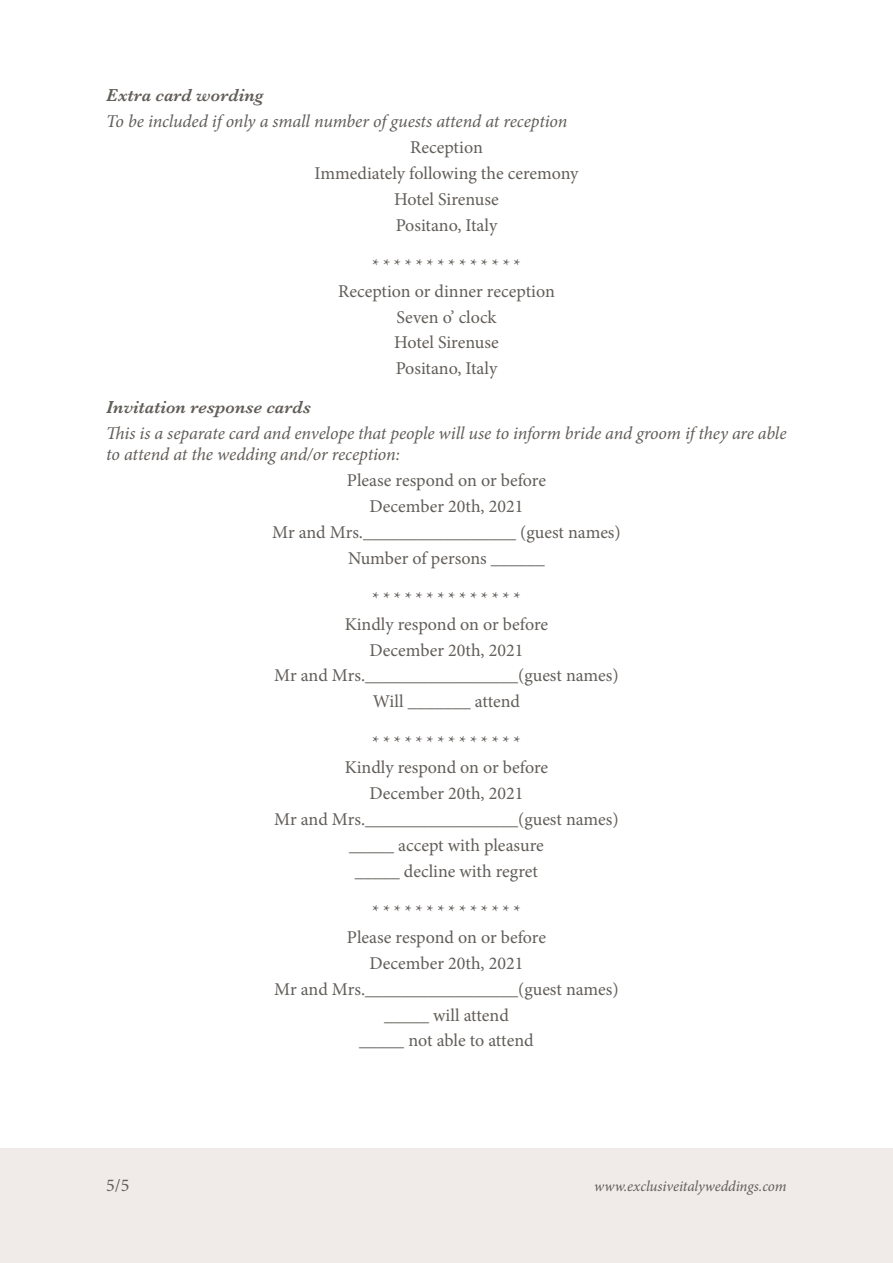
<style>
.page{position:relative;width:893px;height:1263px;background:#fff}
.page>*{position:absolute;margin:0;border:0;box-sizing:border-box;transform-origin:0 0}
.t1{font:18px/25.8px "Minion Pro";color:#615d59;text-align:center}
.t2{font:italic 18px/21.6px "Minion Pro";letter-spacing:-.01em;color:#615d59}
.t3{font:italic 600 18px "Baskerville";color:#615d59}
.t4{font:italic 15px "Minion Pro";letter-spacing:-.005em;color:#615d59}
</style>
<div class="page">
<div style="left:0;top:1148px;width:893px;height:115px;background:#f0eae8"></div>
<p class="t3" style="left:106px;top:83px;width:159px">Extra card wording</p>
<p class="t2" style="left:106px;top:111px;width:463px">To be included if only a small number of guests attend at reception</p>
<p class="t1" style="left:314px;top:134px;width:265px">Reception<br>Immediately following the ceremony<br>Hotel Sirenuse<br>Positano, Italy</p>
<p class="t1" style="left:338px;top:252px;width:218px">**************<br>Reception or dinner reception<br>Seven o’ clock<br>Hotel Sirenuse<br>Positano, Italy</p>
<p class="t3" style="left:106px;top:395px;width:206px">Invitation response cards</p>
<p class="t2" style="left:106px;top:422px;width:682px">This is a separate card and envelope that people will use to inform bride and groom if they are able to attend at the wedding and/or reception:</p>
<p class="t1" style="left:272px;top:468px;width:350px">Please respond on or before<br>December 20th, 2021<br>Mr and Mrs._________________ (guest names)<br>Number of persons ______</p>
<p class="t1" style="left:274px;top:585px;width:346px">**************<br>Kindly respond on or before<br>December 20th, 2021<br>Mr and Mrs._________________(guest names)<br>Will _______ attend</p>
<p class="t1" style="left:274px;top:729px;width:346px">**************<br>Kindly respond on or before<br>December 20th, 2021<br>Mr and Mrs._________________(guest names) _____ accept with pleasure<br>_____ decline with regret</p>
<p class="t1" style="left:274px;top:898px;width:346px">**************<br>Please respond on or before<br>December 20th, 2021<br>Mr and Mrs._________________(guest names) _____ will attend<br>_____ not able to attend</p>
<p class="t1" style="left:106px;top:1172px;width:25px">5/5</p>
<p class="t4" style="left:594px;top:1176px;width:194px">www.exclusiveitalyweddings.com</p>
</div>
